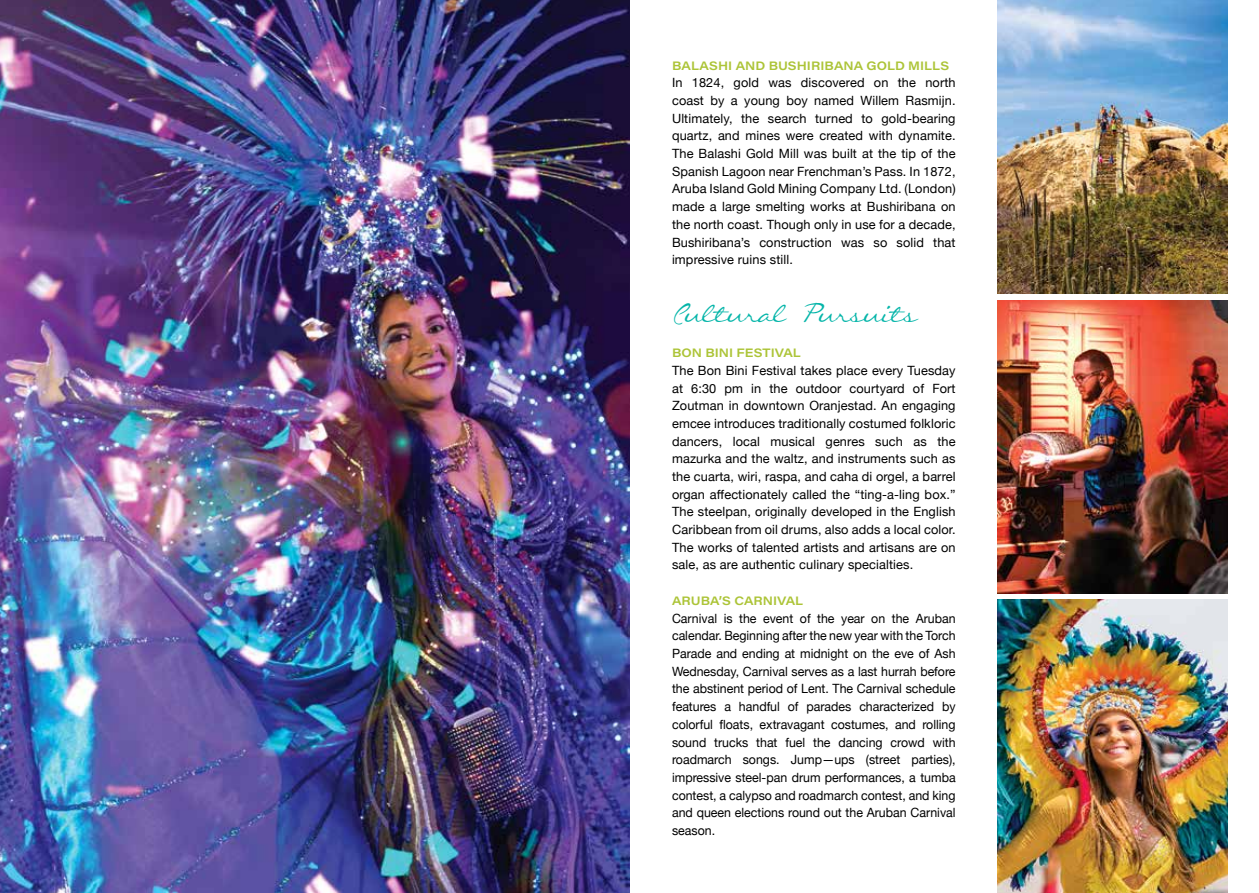
<style>
.page{position:relative;width:1259px;height:893px;background:#fff}
.page>*{position:absolute;margin:0;border:0;box-sizing:border-box;transform-origin:0 0}
.t1{font:37.5px "Callie Hand";letter-spacing:-.02em;color:#05b5a9}
.t2{font:12.75px/17.7px "Helvetica Neue";letter-spacing:.01em;color:#000;text-align:justify}
.t3{font:600 12px "Acumin Pro Wide";letter-spacing:.005em;color:#acc437}
</style>
<div class="page">
<img style="left:997px;top:300px;width:230px;height:293px">
<img style="left:997px;top:0;width:230px;height:293px">
<img style="left:997px;top:600px;width:230px;height:293px">
<img style="left:0;top:0;width:629px;height:893px">
<p class="t3" style="left:672px;top:57px;width:279px">BALASHI AND BUSHIRIBANA GOLD MILLS</p>
<p class="t2" style="left:672px;top:75px;width:285px">In 1824, gold was discovered on the north coast by a young boy named Willem Rasmijn.<br>Ultimately, the search turned to gold-bearing quartz, and mines were created with dynamite.<br>The Balashi Gold Mill was built at the tip of the Spanish Lagoon near Frenchman’s Pass. In 1872, Aruba Island Gold Mining Company Ltd. (London) made a large smelting works at Bushiribana on the north coast. Though only in use for a decade, Bushiribana’s construction was so solid that impressive ruins still.</p>
<h1 class="t1" style="left:672px;top:299px;width:248px">Cultural Pursuits</h1>
<p class="t3" style="left:672px;top:344px;width:130px">BON BINI FESTIVAL</p>
<p class="t2" style="left:672px;top:362px;width:285px">The Bon Bini Festival takes place every Tuesday at 6:30 pm in the outdoor courtyard of Fort Zoutman in downtown Oranjestad. An engaging emcee introduces traditionally costumed folkloric dancers, local musical genres such as the mazurka and the waltz, and instruments such as the cuarta, wiri, raspa, and caha di orgel, a barrel organ affectionately called the “ting-a-ling box.” The steelpan, originally developed in the English Caribbean from oil drums, also adds a local color.<br>The works of talented artists and artisans are on sale, as are authentic culinary specialties.</p>
<p class="t3" style="left:672px;top:592px;width:133px">ARUBA’S CARNIVAL</p>
<p class="t2" style="left:672px;top:610px;width:285px">Carnival is the event of the year on the Aruban calendar. Beginning after the new year with the Torch Parade and ending at midnight on the eve of Ash Wednesday, Carnival serves as a last hurrah before the abstinent period of Lent. The Carnival schedule features a handful of parades characterized by colorful floats, extravagant costumes, and rolling sound trucks that fuel the dancing crowd with roadmarch songs. Jump—ups (street parties), impressive steel-pan drum performances, a tumba contest, a calypso and roadmarch contest, and king and queen elections round out the Aruban Carnival season.</p>
</div>
